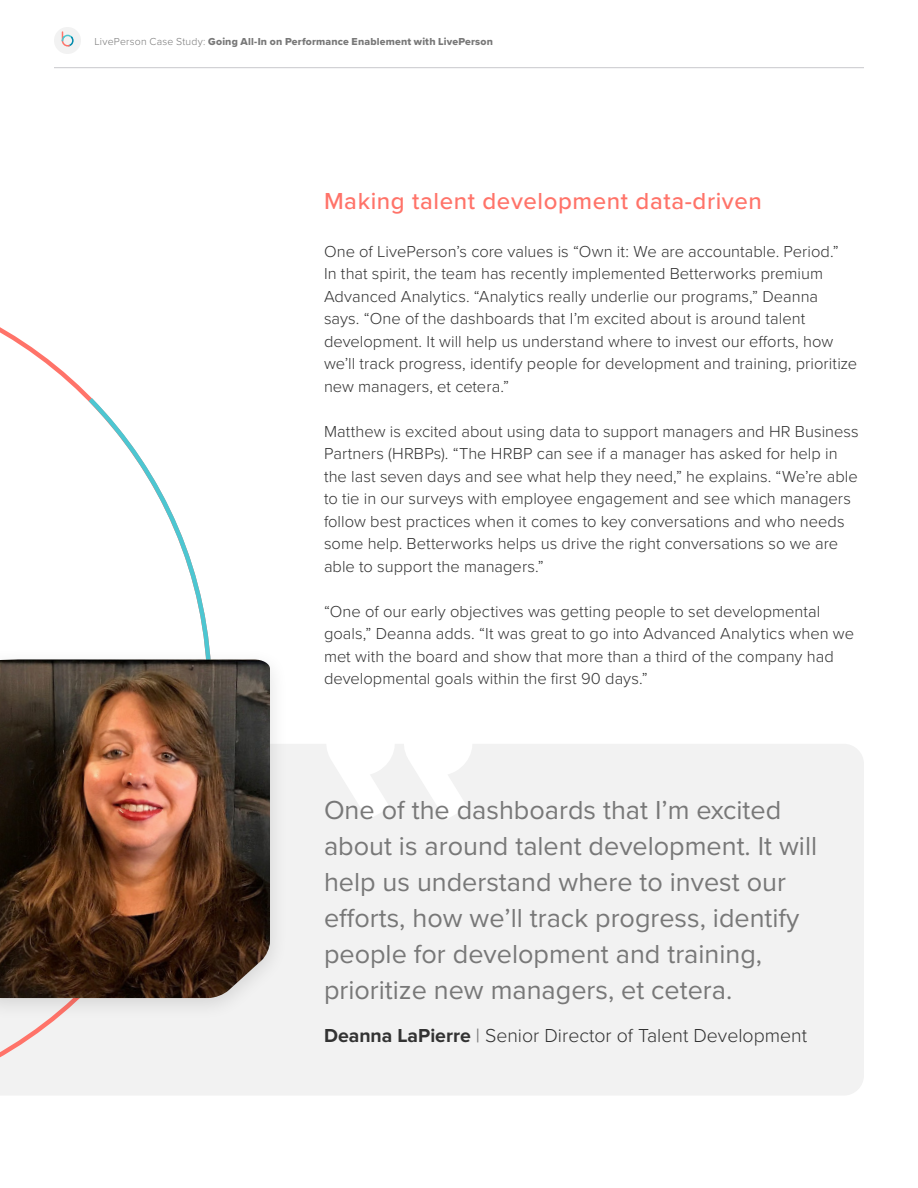
<style>
.page{position:relative;width:918px;height:1188px;background:#fff}
.page>*{position:absolute;margin:0;border:0;box-sizing:border-box;transform-origin:0 0}
.t1{font:27px/36px "Proxima Nova";color:#787878}
.t2{font:500 24px "Proxima Nova";letter-spacing:.025em;color:#ff7369}
.t3{font:300 19.5px "Proxima Nova";color:#333}
.t4{font:300 16.5px/22.5px "Proxima Nova";color:#333}
.t5{font:10.5px "Proxima Nova Extrabld";letter-spacing:.015em;color:#787878}
.s1{font-family:"Proxima Nova";font-weight:300}
.s2{font-weight:700}
.s3{font-weight:400;color:#787878}
</style>
<div class="page">
<div style="left:54px;top:27px;width:27px;height:27px;background:#f2f2f2;border-radius:50%"></div>
<svg style="left:62px;top:31px;width:12px;height:16px"></svg>
<hr style="left:54px;top:67px;width:810px;height:1px;background:#c8c8cc">
<div style="left:214px;top:744px;width:650px;height:351px;background:#f2f2f2"></div>
<svg style="left:0;top:327px;width:214px;height:768px"></svg>
<svg style="left:84px;top:393px;width:127px;height:254px"></svg>
<div style="left:0;top:647px;width:289px;height:374px;background:#000;opacity:.12"></div>
<img style="left:0;top:659px;width:270px;height:339px">
<svg style="left:322px;top:744px;width:155px;height:76px"></svg>
<p class="t5" style="left:94px;top:33px;width:400px"><span class="s1">LivePerson Case Study:</span> Going All-In on Performance Enablement with LivePerson</p>
<h2 class="t2" style="left:324px;top:183px;width:439px">Making talent development data-driven</h2>
<p class="t4" style="left:324px;top:239px;width:535px">One of LivePerson’s core values is “Own it: We are accountable. Period.”<br>In that spirit, the team has recently implemented Betterworks premium Advanced Analytics. “Analytics really underlie our programs,” Deanna says. “One of the dashboards that I’m excited about is around talent development. It will help us understand where to invest our efforts, how we’ll track progress, identify people for development and training, prioritize new managers, et cetera.”</p>
<p class="t4" style="left:324px;top:419px;width:536px">Matthew is excited about using data to support managers and HR Business Partners (HRBPs). “The HRBP can see if a manager has asked for help in the last seven days and see what help they need,” he explains. “We’re able to tie in our surveys with employee engagement and see which managers follow best practices when it comes to key conversations and who needs some help. Betterworks helps us drive the right conversations so we are able to support the managers.”</p>
<p class="t4" style="left:324px;top:599px;width:532px">“One of our early objectives was getting people to set developmental goals,” Deanna adds. “It was great to go into Advanced Analytics when we met with the board and show that more than a third of the company had developmental goals within the first 90 days.”</p>
<p class="t1" style="left:324px;top:791px;width:495px">One of the dashboards that I’m excited about is around talent development. It will help us understand where to invest our efforts, how we’ll track progress, identify people for development and training, prioritize new managers, et cetera.</p>
<p class="t3" style="left:324px;top:1021px;width:485px"><span class="s2">Deanna LaPierre</span> <span class="s3">|</span> Senior Director of Talent Development</p>
</div>
